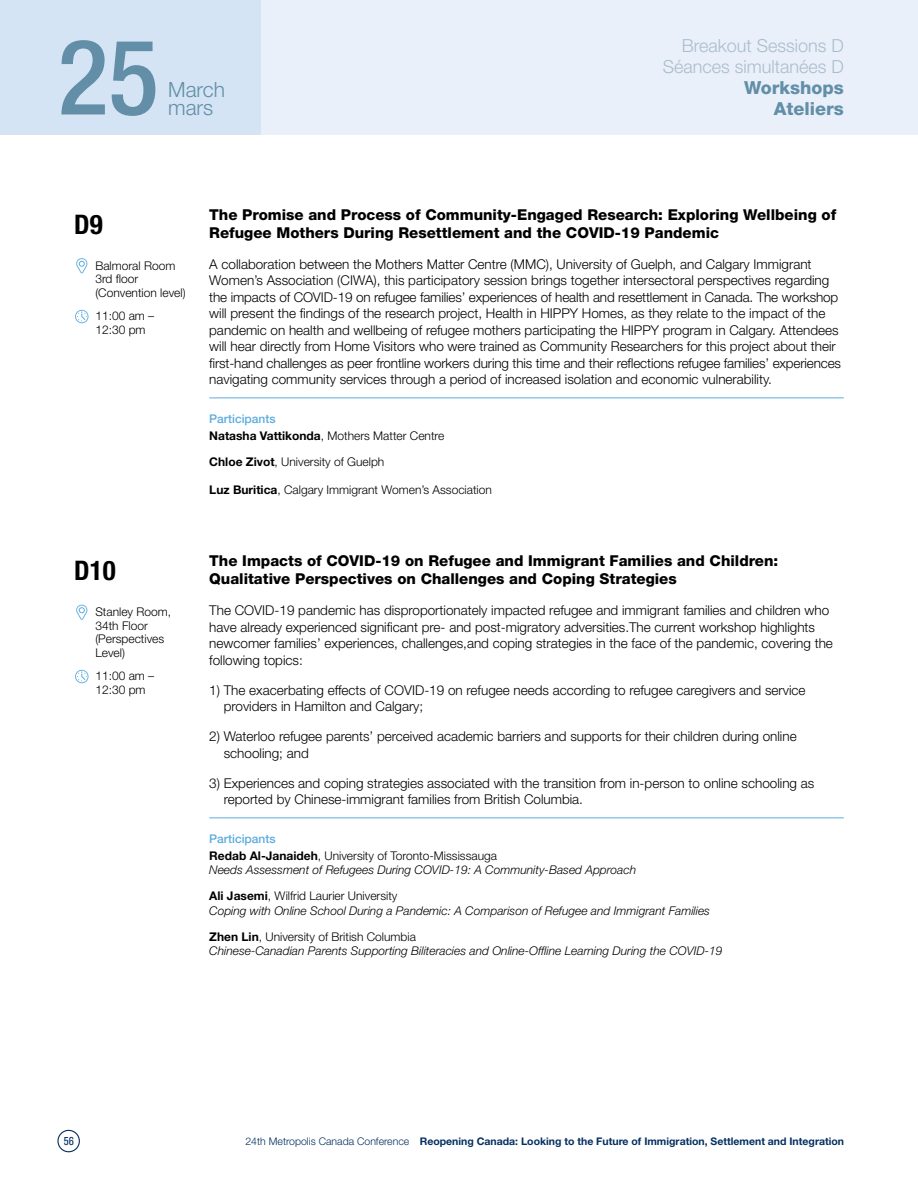
<style>
.page{position:relative;width:918px;height:1188px;background:#fff}
.page>*{position:absolute;margin:0;border:0;box-sizing:border-box;transform-origin:0 0}
.t1{font:500 condensed 105px "Helvetica Neue";color:#628fa7}
.t2{font:700 condensed 27px "Helvetica Neue";color:#000}
.t3{font:300 21px/18px "Helvetica Neue";color:#628fa7}
.t4{font:300 18px/21px "Helvetica Neue";color:#abbdcc;text-align:right}
.t5{font:800 18px/21px "Helvetica Neue";color:#628fa7;text-align:right}
.t6{font:800 15px/18px "Helvetica Neue";color:#000}
.t7{font:300 13.5px/16.5px "Helvetica Neue";color:#000}
.t8{font:italic 300 12px/26.2px "Helvetica Neue";color:#000}
.t9{font:300 12px/13.5px "Helvetica Neue";color:#000}
.t10{font:12px "Knockout HTF29 Junior Liteweight";color:#042f60}
.t11{font:700 10.5px "Helvetica Neue";color:#042f60}
.s1{font-weight:500;color:#5cacdf}
.s2{font-weight:700}
.s3{font-weight:700;font-style:normal}
.s4{font-style:normal}
.s5{font-weight:300}
</style>
<div class="page">
<div style="left:261px;top:0;width:657px;height:135px;background:#e9f0fa"></div>
<div style="left:0;top:0;width:261px;height:135px;background:#d4e4f5"></div>
<div style="left:57px;top:1130px;width:23px;height:22px;border:1px solid #042f60;border-radius:50%"></div>
<hr style="left:209px;top:398px;width:635px;height:1px;background:#5cacdf">
<svg style="left:76px;top:258px;width:12px;height:15px"></svg>
<svg style="left:75px;top:310px;width:14px;height:13px"></svg>
<hr style="left:209px;top:817px;width:635px;height:1px;background:#5cacdf">
<svg style="left:76px;top:605px;width:12px;height:15px"></svg>
<svg style="left:75px;top:670px;width:14px;height:13px"></svg>
<h1 class="t1" style="left:58px;top:15px;width:102px">25</h1>
<h3 class="t4" style="left:663px;top:34px;width:183px">Breakout Sessions D<br>Séances simultanées D</h3>
<h3 class="t5" style="left:744px;top:77px;width:101px">Workshops<br>Ateliers</h3>
<h3 class="t3" style="left:168px;top:80px;width:58px">March mars</h3>
<h2 class="t2" style="left:74px;top:208px;width:30px">D9</h2>
<p class="t6" style="left:209px;top:206px;width:629px">The Promise and Process of Community-Engaged Research: Exploring Wellbeing of<br>Refugee Mothers During Resettlement and the COVID-19 Pandemic</p>
<p class="t9" style="left:95px;top:258px;width:92px">Balmoral Room<br>3rd floor (Convention level)</p>
<p class="t9" style="left:95px;top:309px;width:60px">11:00 am –<br>12:30 pm</p>
<p class="t7" style="left:209px;top:256px;width:633px">A collaboration between the Mothers Matter Centre (MMC), University of Guelph, and Calgary Immigrant Women’s Association (CIWA), this participatory session brings together intersectoral perspectives regarding the impacts of COVID-19 on refugee families’ experiences of health and resettlement in Canada. The workshop will present the findings of the research project, Health in HIPPY Homes, as they relate to the impact of the pandemic on health and wellbeing of refugee mothers participating the HIPPY program in Calgary. Attendees will hear directly from Home Visitors who were trained as Community Researchers for this project about their first-hand challenges as peer frontline workers during this time and their reflections refugee families’ experiences navigating community services through a period of increased isolation and economic vulnerability.</p>
<p class="t9" style="left:209px;top:411px;width:237px;line-height:16.2px"><span class="s1">Participants<br></span><span class="s2">Natasha Vattikonda</span>, Mothers Matter Centre</p>
<p class="t9" style="left:209px;top:455px;width:177px"><span class="s2">Chloe Zivot</span>, University of Guelph</p>
<p class="t9" style="left:209px;top:482px;width:284px"><span class="s2">Luz Buritica</span>, Calgary Immigrant Women’s Association</p>
<h2 class="t2" style="left:74px;top:554px;width:43px">D10</h2>
<p class="t6" style="left:209px;top:552px;width:571px">The Impacts of COVID-19 on Refugee and Immigrant Families and Children:<br>Qualitative Perspectives on Challenges and Coping Strategies</p>
<p class="t9" style="left:95px;top:605px;width:77px">Stanley Room,<br>34th Floor (Perspectives<br>Level)</p>
<p class="t9" style="left:95px;top:669px;width:60px">11:00 am –<br>12:30 pm</p>
<p class="t7" style="left:209px;top:602px;width:625px">The COVID-19 pandemic has disproportionately impacted refugee and immigrant families and children who have already experienced significant pre- and post-migratory adversities.The current workshop highlights newcomer families’ experiences, challenges,and coping strategies in the face of the pandemic, covering the following topics:</p>
<p class="t7" style="left:224px;top:682px;width:583px;text-indent:-15px">1) The exacerbating effects of COVID-19 on refugee needs according to refugee caregivers and service providers in Hamilton and Calgary;</p>
<p class="t7" style="left:224px;top:728px;width:574px;text-indent:-15px">2) Waterloo refugee parents’ perceived academic barriers and supports for their children during online schooling; and</p>
<p class="t7" style="left:224px;top:774px;width:592px;text-indent:-15px">3) Experiences and coping strategies associated with the transition from in-person to online schooling as reported by Chinese-immigrant families from British Columbia.</p>
<p class="t9" style="left:209px;top:831px;width:289px;line-height:16.2px"><span class="s1">Participants<br></span><span class="s2">Redab Al-Janaideh</span>, University of Toronto-Mississauga</p>
<p class="t8" style="left:209px;top:856px;width:428px">Needs Assessment of Refugees During COVID-19: A Community-Based Approach<br><span class="s3">Ali Jasemi</span><span class="s4">, Wilfrid Laurier University</span></p>
<p class="t8" style="left:209px;top:897px;width:502px">Coping with Online School During a Pandemic: A Comparison of Refugee and Immigrant Families<br><span class="s3">Zhen Lin</span><span class="s4">, University of British Columbia</span></p>
<p class="t8" style="left:209px;top:938px;width:515px">Chinese-Canadian Parents Supporting Biliteracies and Online-Offline Learning During the COVID-19</p>
<p class="t10" style="left:64px;top:1135px;width:11px">56</p>
<p class="t11" style="left:245px;top:1135px;width:600px"><span class="s5">24th Metropolis Canada Conference</span> Reopening Canada: Looking to the Future of Immigration, Settlement and Integration</p>
</div>
